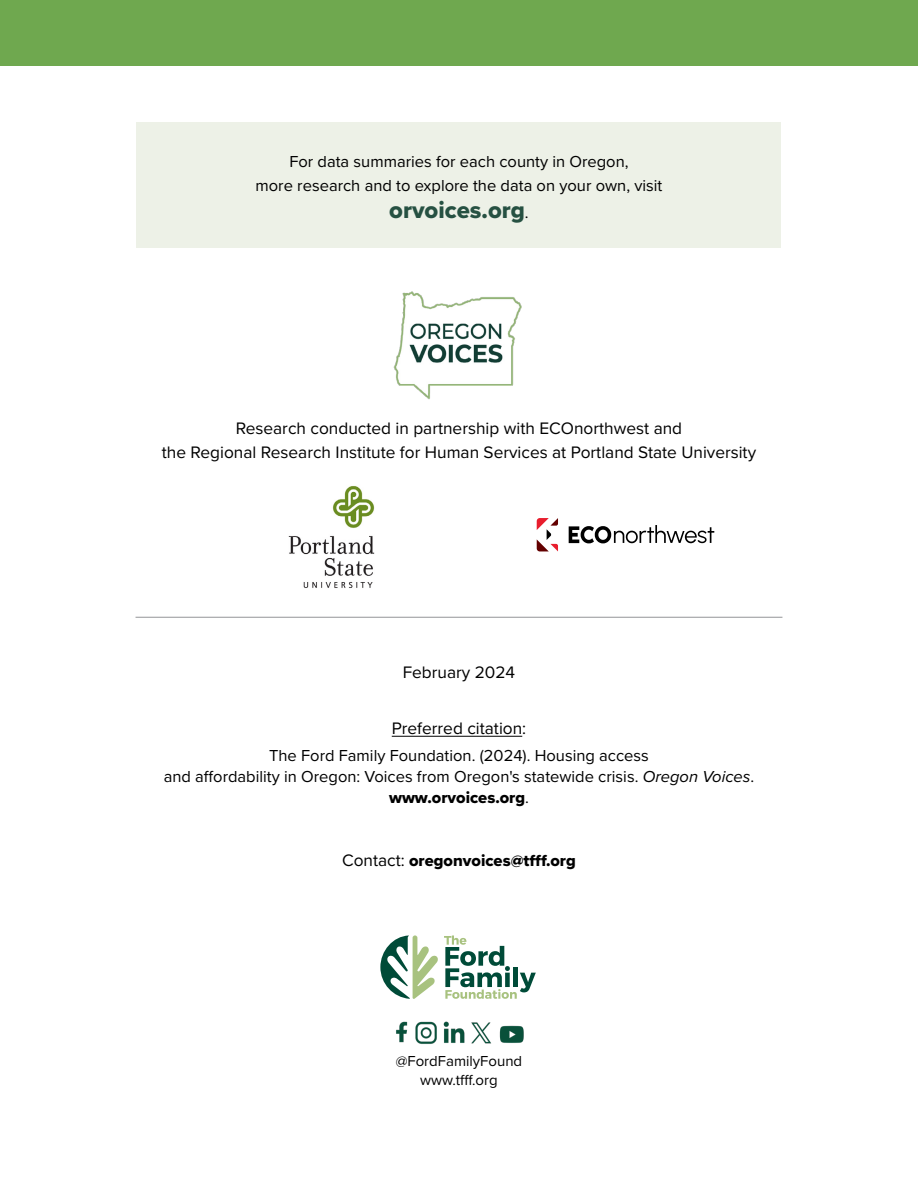
<style>
.page{position:relative;width:918px;height:1188px;background:#fff}
.page>*{position:absolute;margin:0;border:0;box-sizing:border-box;transform-origin:0 0}
.t1{font:24px "Proxima Nova Extrabld";color:#265142}
.t2{font:17.25px/24px "Proxima Nova";color:#000;text-align:center}
.t3{font:16.5px/24px "Proxima Nova";color:#000;text-align:center}
.t4{font:16.5px "Proxima Nova Extrabld";color:#000}
.t5{font:15px/18.9px "Proxima Nova";color:#000;text-align:center}
.s1{font-family:"Proxima Nova";font-size:16.5px;color:#000}
.s2{font-style:italic}
.s3{font-family:"Proxima Nova"}
.s4{font-family:"Proxima Nova";font-size:17.25px}
</style>
<div class="page">
<div style="left:136px;top:122px;width:645px;height:126px;background:#edf1e7"></div>
<hr style="left:392px;top:736px;width:130px;height:1px;background:#000">
<img style="left:393px;top:291px;width:129px;height:108px">
<svg style="left:569px;top:525px;width:145px;height:18px"></svg>
<svg style="left:537px;top:518px;width:21px;height:33px"></svg>
<img style="left:288px;top:486px;width:87px;height:102px">
<hr style="left:136px;top:617px;width:646px;height:1px;background:#939598">
<div style="left:0;top:0;width:918px;height:66px;background:#6fa84f"></div>
<img style="left:396px;top:1021px;width:128px;height:23px">
<svg style="left:444px;top:935px;width:92px;height:64px"></svg>
<svg style="left:380px;top:935px;width:58px;height:64px"></svg>
<p class="t3" style="left:256px;top:148px;width:408px">For data summaries for each county in Oregon,<br>more research and to explore the data on your own, visit</p>
<h1 class="t1" style="left:389px;top:192px;width:141px">orvoices.org<span class="s1">.</span></h1>
<p class="t2" style="left:162px;top:416px;width:596px">Research conducted in partnership with ECOnorthwest and<br>the Regional Research Institute for Human Services at Portland State University</p>
<p class="t2" style="left:403px;top:660px;width:114px">February 2024</p>
<p class="t2" style="left:392px;top:715px;width:136px">Preferred citation:</p>
<p class="t3" style="left:164px;top:745px;width:592px;line-height:21px">The Ford Family Foundation. (2024). Housing access<br>and affordability in Oregon: Voices from Oregon's statewide crisis. <span class="s2">Oregon Voices</span>.</p>
<p class="t4" style="left:389px;top:786px;width:141px">www.orvoices.org<span class="s3">.</span></p>
<p class="t4" style="left:342px;top:848px;width:235px"><span class="s4">Contact:</span> oregonvoices@tfff.org</p>
<p class="t5" style="left:396px;top:1051px;width:128px">@FordFamilyFound www.tfff.org</p>
</div>
